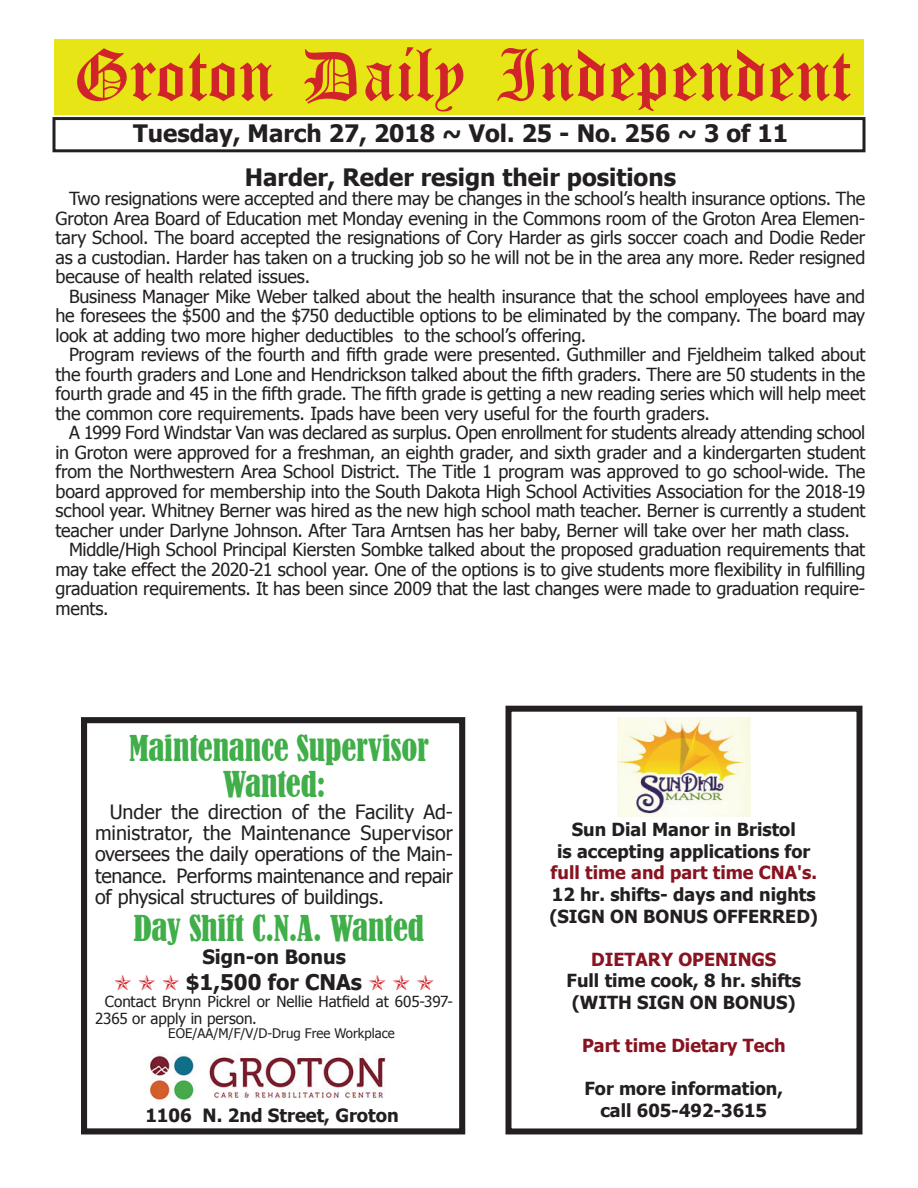
<style>
.page{position:relative;width:918px;height:1188px;background:#fff}
.page>*{position:absolute;margin:0;border:0;box-sizing:border-box;transform-origin:0 0}
.t1{font:54px "Old English Five";color:#d1232a}
.t2{font:condensed 33.45px/36.8px "Bernard";letter-spacing:-.005em;color:#40ae49;text-align:center}
.t3{font:700 24px "Tahoma";color:#231f20}
.t4{font:700 21.6px "Tahoma";color:#231f20}
.t5{font:19.65px/21.3px "Tahoma";letter-spacing:-.015em;color:#231f20;text-align:justify}
.t6{font:700 19.65px "Tahoma";color:#231f20}
.t7{font:700 18.3px "Tahoma";color:#231f20}
.t8{font:18px/19.5px "Tahoma";letter-spacing:-.01em;color:#231f20;text-align:justify}
.t9{font:700 18px/21.6px "Tahoma";color:#231f20;text-align:center}
.t10{font:700 18px "Tahoma";color:#891320}
.t11{font:15.15px/16.8px "Tahoma";letter-spacing:-.005em;color:#231f20}
.t12{font:13.2px "Tahoma";color:#231f20}
.s1{color:#d1232a}
</style>
<div class="page">
<div style="left:52px;top:117px;width:814px;height:35px;border:3px solid #231f20"></div>
<div style="left:54px;top:40px;width:810px;height:75px;background:#e7e515"></div>
<div style="left:81px;top:717px;width:384px;height:417px;border:6px solid #231f20"></div>
<img style="left:150px;top:1055px;width:236px;height:45px">
<div style="left:506px;top:706px;width:356px;height:428px;border:6px solid #231f20"></div>
<img style="left:617px;top:718px;width:133px;height:98px">
<h1 class="t1" style="left:73px;top:50px;width:779px">Groton Daily Independent</h1>
<h3 class="t3" style="left:133px;top:116px;width:656px">Tuesday, March 27, 2018 ~ Vol. 25 - No. 256 ~ 3 of 11</h3>
<h3 class="t3" style="left:245px;top:160px;width:433px">Harder, Reder resign their positions</h3>
<p class="t8" style="left:56px;top:188px;width:812px;text-indent:14px">Two resignations were accepted and there may be changes in the school’s health insurance options. The Groton Area Board of Education met Monday evening in the Commons room of the Groton Area Elemen&shy;tary School. The board accepted the resignations of Cory Harder as girls soccer coach and Dodie Reder as a custodian. Harder has taken on a trucking job so he will not be in the area any more. Reder resigned because of health related issues.</p>
<p class="t8" style="left:56px;top:286px;width:811px;text-indent:14px">Business Manager Mike Weber talked about the health insurance that the school employees have and he foresees the $500 and the $750 deductible options to be eliminated by the company. The board may look at adding two more higher deductibles to the school’s offering.</p>
<p class="t8" style="left:56px;top:344px;width:811px;text-indent:14px">Program reviews of the fourth and fifth grade were presented. Guthmiller and Fjeldheim talked about the fourth graders and Lone and Hendrickson talked about the fifth graders. There are 50 students in the fourth grade and 45 in the fifth grade. The fifth grade is getting a new reading series which will help meet the common core requirements. Ipads have been very useful for the fourth graders.</p>
<p class="t8" style="left:69px;top:422px;width:798px">A 1999 Ford Windstar Van was declared as surplus. Open enrollment for students already attending school</p>
<p class="t8" style="left:56px;top:442px;width:812px">in Groton were approved for a freshman, an eighth grader, and sixth grader and a kindergarten student</p>
<p class="t8" style="left:56px;top:461px;width:811px">from the Northwestern Area School District. The Title 1 program was approved to go school-wide. The</p>
<p class="t8" style="left:56px;top:481px;width:811px">board approved for membership into the South Dakota High School Activities Association for the 2018-19</p>
<p class="t8" style="left:56px;top:500px;width:811px">school year. Whitney Berner was hired as the new high school math teacher. Berner is currently a student</p>
<p class="t8" style="left:56px;top:520px;width:796px">teacher under Darlyne Johnson. After Tara Arntsen has her baby, Berner will take over her math class.</p>
<p class="t8" style="left:69px;top:539px;width:798px">Middle/High School Principal Kiersten Sombke talked about the proposed graduation requirements that</p>
<p class="t8" style="left:56px;top:559px;width:812px">may take effect the 2020-21 school year. One of the options is to give students more flexibility in fulfilling</p>
<p class="t8" style="left:56px;top:578px;width:812px">graduation requirements. It has been since 2009 that the last changes were made to graduation require-</p>
<p class="t8" style="left:56px;top:598px;width:55px">ments.</p>
<h2 class="t2" style="left:129px;top:730px;width:301px">Maintenance Supervisor<br>Wanted:</h2>
<p class="t5" style="left:95px;top:800px;width:359px;text-indent:15px">Under the direction of the Facility Ad&shy;ministrator, the Maintenance Supervisor oversees the daily operations of the Main&shy;tenance. Performs maintenance and repair of physical structures of buildings.</p>
<h2 class="t2" style="left:134px;top:910px;width:292px">Day Shift C.N.A. Wanted</h2>
<p class="t6" style="left:202px;top:944px;width:145px">Sign-on Bonus</p>
<p class="t4" style="left:114px;top:967px;width:322px"><span class="s1">✯</span> <span class="s1">✯</span> <span class="s1">✯</span> $1,500 for CNAs <span class="s1">✯</span> <span class="s1">✯</span> <span class="s1">✯</span></p>
<p class="t11" style="left:95px;top:993px;width:359px;text-indent:10px">Contact Brynn Pickrel or Nellie Hatfield at 605-397-<br>2365 or apply in person.</p>
<p class="t12" style="left:168px;top:1024px;width:228px">EOE/AA/M/F/V/D-Drug Free Workplace</p>
<p class="t7" style="left:145px;top:1102px;width:255px">1106 N. 2nd Street, Groton</p>
<p class="t9" style="left:557px;top:818px;width:255px">Sun Dial Manor in Bristol<br>is accepting applications for</p>
<p class="t10" style="left:551px;top:860px;width:268px">full time and part time CNA's.</p>
<p class="t9" style="left:549px;top:882px;width:270px;text-align:left">12 hr. shifts- days and nights (SIGN ON BONUS OFFERRED)</p>
<p class="t10" style="left:591px;top:947px;width:187px">DIETARY OPENINGS</p>
<p class="t9" style="left:567px;top:969px;width:236px;text-align:left">Full time cook, 8 hr. shifts (WITH SIGN ON BONUS)</p>
<p class="t10" style="left:582px;top:1033px;width:205px">Part time Dietary Tech</p>
<p class="t9" style="left:585px;top:1077px;width:200px">For more information, call 605-492-3615</p>
</div>
